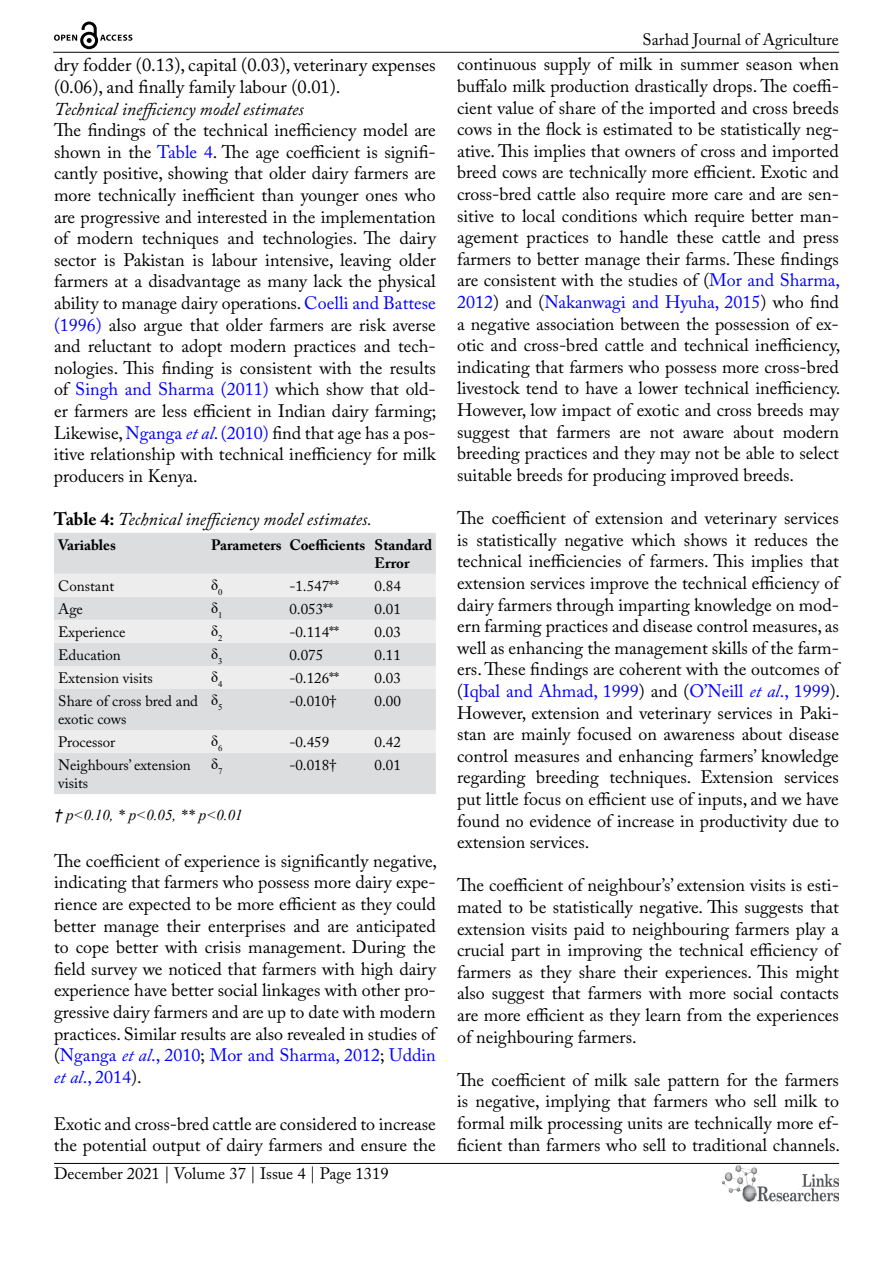
<style>
.page{position:relative;width:893px;height:1263px;background:#fff}
.page>*{position:absolute;margin:0;border:0;box-sizing:border-box;transform-origin:0 0}
.t1{font:18.45px/22.2px "Adobe Caslon Pro";color:#000}
.t2{font:18px/21.6px "Adobe Caslon Pro";color:#000;text-align:justify}
.t3{font:italic 18px "Adobe Caslon Pro";color:#000}
.t4{font:16.5px "Adobe Caslon Pro";color:#000}
.t5{font:15px/18px "Adobe Caslon Pro";color:#000}
.t6{font:700 15px/18px "Adobe Caslon Pro";color:#000}
.t7{font:italic 15px "Times New Roman";color:#000}
.t8{font:15px "Times New Roman";color:#000}
.s1{color:#00f}
.s2{font-style:italic;color:#00f}
.s3{font-weight:700;font-style:normal}
.s4{font-family:"Arial"}
</style>
<div class="page">
<hr style="left:53px;top:52px;width:786px;height:1px;background:#000">
<hr style="left:54px;top:1163px;width:785px;height:1px;background:#000">
<img style="left:722px;top:1166px;width:117px;height:36px">
<svg style="left:54px;top:22px;width:78px;height:27px"></svg>
<div style="left:54px;top:533px;width:382px;height:261px;background:#dcddde"></div>
<svg style="left:54px;top:574px;width:382px;height:179px;background:#e4e5e6"></svg>
<p class="t1" style="left:54px;top:53px;width:383px">dry fodder (0.13), capital (0.03), veterinary expenses (0.06), and finally family labour (0.01).</p>
<p class="t3" style="left:54px;top:98px;width:251px">Technical inefficiency model estimates</p>
<p class="t2" style="left:54px;top:119px;width:384px">The findings of the technical inefficiency model are shown in the <span class="s1">Table 4</span>. The age coefficient is signifi&shy;cantly positive, showing that older dairy farmers are more technically inefficient than younger ones who are progressive and interested in the implementation of modern techniques and technologies. The dairy sector is Pakistan is labour intensive, leaving older farmers at a disadvantage as many lack the physical ability to manage dairy operations. <span class="s1">Coelli and Battese (1996)</span> also argue that older farmers are risk averse and reluctant to adopt modern practices and tech&shy;nologies. This finding is consistent with the results of <span class="s1">Singh and Sharma (2011)</span> which show that old&shy;er farmers are less efficient in Indian dairy farming; Likewise, <span class="s1">Nganga</span> <span class="s2">et al</span><span class="s1">. (2010)</span> find that age has a pos&shy;itive relationship with technical inefficiency for milk producers in Kenya.</p>
<p class="t3" style="left:54px;top:508px;width:320px"><span class="s3">Table 4:</span> Technical inefficiency model estimates.</p>
<p class="t6" style="left:58px;top:536px;width:59px">Variables</p>
<p class="t6" style="left:375px;top:536px;width:59px;text-indent:-163px">Parameters Coefficients Standard<br>Error</p>
<p class="t5" style="left:58px;top:577px;width:57px">Constant</p>
<p class="t8" style="left:211px;top:575px;width:13px">δ<sub>0</sub></p>
<p class="t5" style="left:289px;top:577px;width:51px">-1.547**</p>
<p class="t5" style="left:375px;top:577px;width:28px">0.84</p>
<p class="t5" style="left:58px;top:600px;width:26px">Age</p>
<p class="t8" style="left:211px;top:598px;width:13px">δ<sub>1</sub></p>
<p class="t5" style="left:289px;top:600px;width:45px">0.053**</p>
<p class="t5" style="left:375px;top:600px;width:28px">0.01</p>
<p class="t5" style="left:58px;top:623px;width:69px">Experience</p>
<p class="t8" style="left:211px;top:621px;width:13px">δ<sub>2</sub></p>
<p class="t5" style="left:289px;top:623px;width:51px">-0.114**</p>
<p class="t5" style="left:375px;top:623px;width:28px">0.03</p>
<p class="t5" style="left:58px;top:646px;width:64px">Education</p>
<p class="t8" style="left:211px;top:644px;width:13px">δ<sub>3</sub></p>
<p class="t5" style="left:289px;top:646px;width:35px">0.075</p>
<p class="t5" style="left:375px;top:646px;width:28px">0.11</p>
<p class="t5" style="left:58px;top:669px;width:96px">Extension visits</p>
<p class="t8" style="left:211px;top:667px;width:13px">δ<sub>4</sub></p>
<p class="t5" style="left:289px;top:669px;width:51px">-0.126**</p>
<p class="t5" style="left:375px;top:669px;width:28px">0.03</p>
<p class="t5" style="left:58px;top:692px;width:141px">Share of cross bred and exotic cows</p>
<p class="t8" style="left:211px;top:690px;width:13px">δ<sub>5</sub></p>
<p class="t5" style="left:289px;top:692px;width:49px">-0.010†</p>
<p class="t5" style="left:375px;top:692px;width:28px">0.00</p>
<p class="t5" style="left:58px;top:733px;width:59px">Processor</p>
<p class="t8" style="left:211px;top:731px;width:13px">δ<sub>6</sub></p>
<p class="t5" style="left:289px;top:733px;width:41px">-0.459</p>
<p class="t5" style="left:375px;top:733px;width:28px">0.42</p>
<p class="t5" style="left:58px;top:756px;width:134px">Neighbours’ extension visits</p>
<p class="t8" style="left:211px;top:754px;width:13px">δ<sub>7</sub></p>
<p class="t5" style="left:289px;top:756px;width:49px">-0.018†</p>
<p class="t5" style="left:375px;top:756px;width:28px">0.01</p>
<p class="t7" style="left:54px;top:804px;width:190px"><span class="s4">†</span> p&lt;0.10, * p&lt;0.05, ** p&lt;0.01</p>
<p class="t2" style="left:54px;top:850px;width:385px">The coefficient of experience is significantly negative, indicating that farmers who possess more dairy expe&shy;rience are expected to be more efficient as they could better manage their enterprises and are anticipated to cope better with crisis management. During the field survey we noticed that farmers with high dairy experience have better social linkages with other pro&shy;gressive dairy farmers and are up to date with modern practices. Similar results are also revealed in studies of (<span class="s1">Nganga</span> <span class="s2">et al</span><span class="s1">., 2010</span>; <span class="s1">Mor and Sharma, 2012</span>; <span class="s1">Uddin </span><span class="s2">et al</span><span class="s1">., 2014</span>).</p>
<p class="t2" style="left:54px;top:1112px;width:383px">Exotic and cross-bred cattle are considered to increase the potential output of dairy farmers and ensure the</p>
<p class="t4" style="left:54px;top:1164px;width:336px">December 2021 | Volume 37 | Issue 4 | Page 1319</p>
<p class="t4" style="left:643px;top:30px;width:198px">Sarhad Journal of Agriculture</p>
<p class="t2" style="left:457px;top:53px;width:385px">continuous supply of milk in summer season when buffalo milk production drastically drops. The coeffi&shy;cient value of share of the imported and cross breeds cows in the flock is estimated to be statistically neg&shy;ative. This implies that owners of cross and imported breed cows are technically more efficient. Exotic and cross-bred cattle also require more care and are sen&shy;sitive to local conditions which require better man&shy;agement practices to handle these cattle and press farmers to better manage their farms. These findings are consistent with the studies of (<span class="s1">Mor and Sharma, 2012</span>) and (<span class="s1">Nakanwagi and Hyuha, 2015</span>) who find a negative association between the possession of ex&shy;otic and cross-bred cattle and technical inefficiency, indicating that farmers who possess more cross-bred livestock tend to have a lower technical inefficiency.<br>However, low impact of exotic and cross breeds may suggest that farmers are not aware about modern breeding practices and they may not be able to select suitable breeds for producing improved breeds.</p>
<p class="t2" style="left:457px;top:507px;width:385px">The coefficient of extension and veterinary services is statistically negative which shows it reduces the technical inefficiencies of farmers. This implies that extension services improve the technical efficiency of dairy farmers through imparting knowledge on mod&shy;ern farming practices and disease control measures, as well as enhancing the management skills of the farm&shy;ers. These findings are coherent with the outcomes of (<span class="s1">Iqbal and Ahmad, 1999</span>) and (<span class="s1">O’Neill</span> <span class="s2">et al</span><span class="s1">., 1999</span>).<br>However, extension and veterinary services in Paki&shy;stan are mainly focused on awareness about disease control measures and enhancing farmers’ knowledge regarding breeding techniques. Extension services put little focus on efficient use of inputs, and we have found no evidence of increase in productivity due to extension services.</p>
<p class="t2" style="left:457px;top:874px;width:383px">The coefficient of neighbour’s’ extension visits is esti&shy;mated to be statistically negative. This suggests that extension visits paid to neighbouring farmers play a crucial part in improving the technical efficiency of farmers as they share their experiences. This might also suggest that farmers with more social contacts are more efficient as they learn from the experiences of neighbouring farmers.</p>
<p class="t2" style="left:457px;top:1069px;width:385px">The coefficient of milk sale pattern for the farmers is negative, implying that farmers who sell milk to formal milk processing units are technically more ef&shy;ficient than farmers who sell to traditional channels.</p>
</div>
